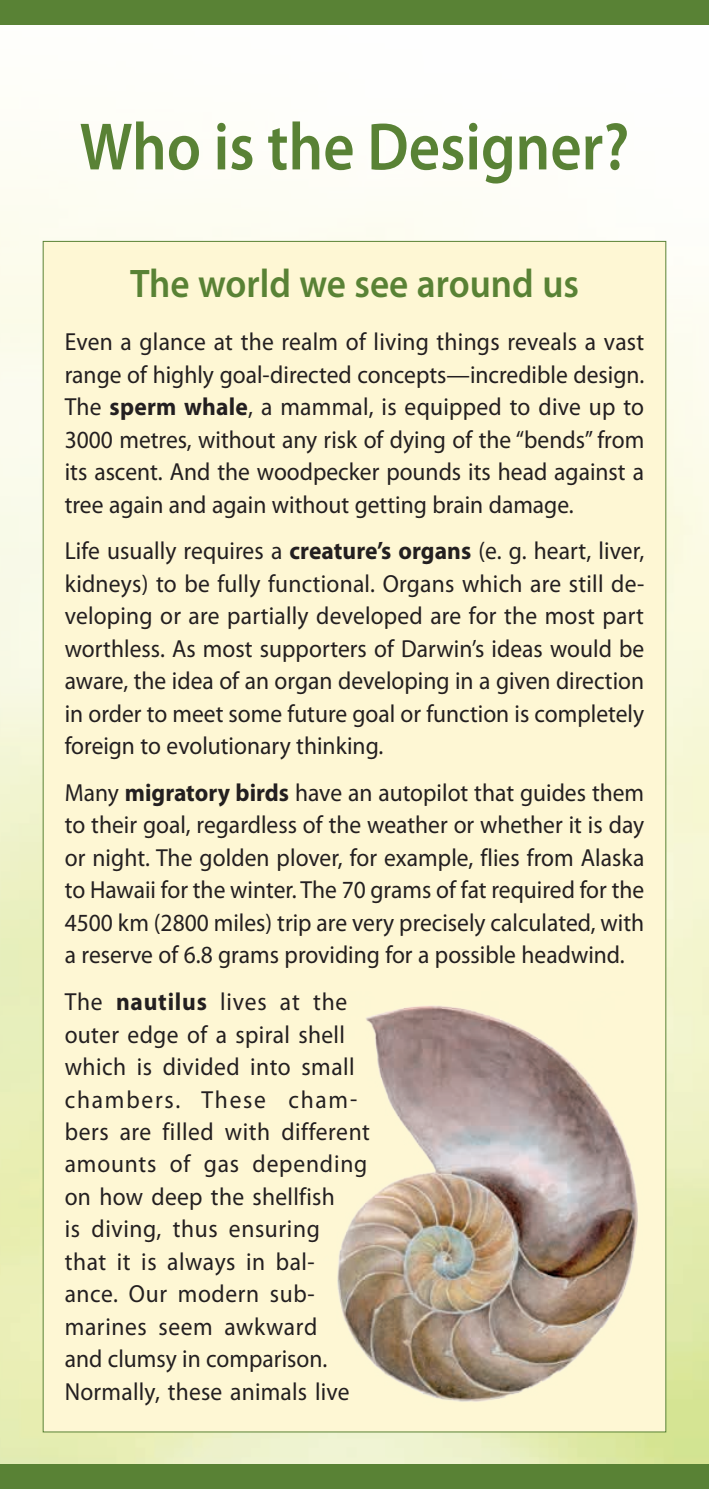
<style>
.page{position:relative;width:709px;height:1489px;background:#fff}
.page>*{position:absolute;margin:0;border:0;box-sizing:border-box;transform-origin:0 0}
.t1{font:600 67.5px "Myriad Pro";color:#598235;scale:.9 1}
.t2{font:600 40px "Myriad Pro";color:#598235;scale:.93 1}
.t3{font:24.75px/32.5px "Myriad Pro";letter-spacing:.015em;color:#231f20;text-align:justify;scale:.95 1}
.s1{font-weight:700}
</style>
<div class="page">
<img style="left:0;top:151px;width:709px;height:1312px">
<div style="left:43px;top:241px;width:623px;height:1190px;background:#fef7d4"></div>
<img style="left:337px;top:1006px;width:301px;height:396px">
<div style="left:0;top:0;width:709px;height:25px;background:#598235"></div>
<div style="left:0;top:1463px;width:709px;height:25px;background:#598235"></div>
<h1 class="t1" style="left:80px;top:104px;width:612px">Who is the Designer?</h1>
<h2 class="t2" style="left:130px;top:257px;width:484px">The world we see around us</h2>
<p class="t3" style="left:65px;top:325px;width:611px">Even a glance at the realm of living things reveals a vast range of highly goal-directed concepts—incredible design.<br>The <span class="s1">sperm whale</span>, a mammal, is equipped to dive up to 3000 metres, without any risk of dying of the “bends” from its ascent. And the woodpecker pounds its head against a tree again and again without getting brain damage.</p>
<p class="t3" style="left:65px;top:534px;width:611px">Life usually requires a <span class="s1">creature’s organs</span> (e. g. heart, liver, kidneys) to be fully functional. Organs which are still de&shy;veloping or are partially developed are for the most part worthless. As most supporters of Darwin’s ideas would be aware, the idea of an organ developing in a given direction in order to meet some future goal or function is completely foreign to evolutionary thinking.</p>
<p class="t3" style="left:65px;top:776px;width:611px">Many <span class="s1">migratory birds</span> have an autopilot that guides them to their goal, regardless of the weather or whether it is day or night. The golden plover, for example, flies from Alaska to Hawaii for the winter. The 70 grams of fat required for the 4500 km (2800 miles) trip are very precisely calculated, with a reserve of 6.8 grams providing for a possible headwind.</p>
<p class="t3" style="left:65px;top:985px;width:323px;text-align:left">The <span class="s1">nautilus</span> lives at the outer edge of a spiral shell which is divided into small chambers. These cham&shy;bers are filled with different amounts of gas depending on how deep the shellfish<br>is diving, thus ensuring<br>that it is always in bal&shy;ance. Our modern sub&shy;marines seem awkward<br>and clumsy in comparison.<br>Normally, these animals live</p>
</div>
